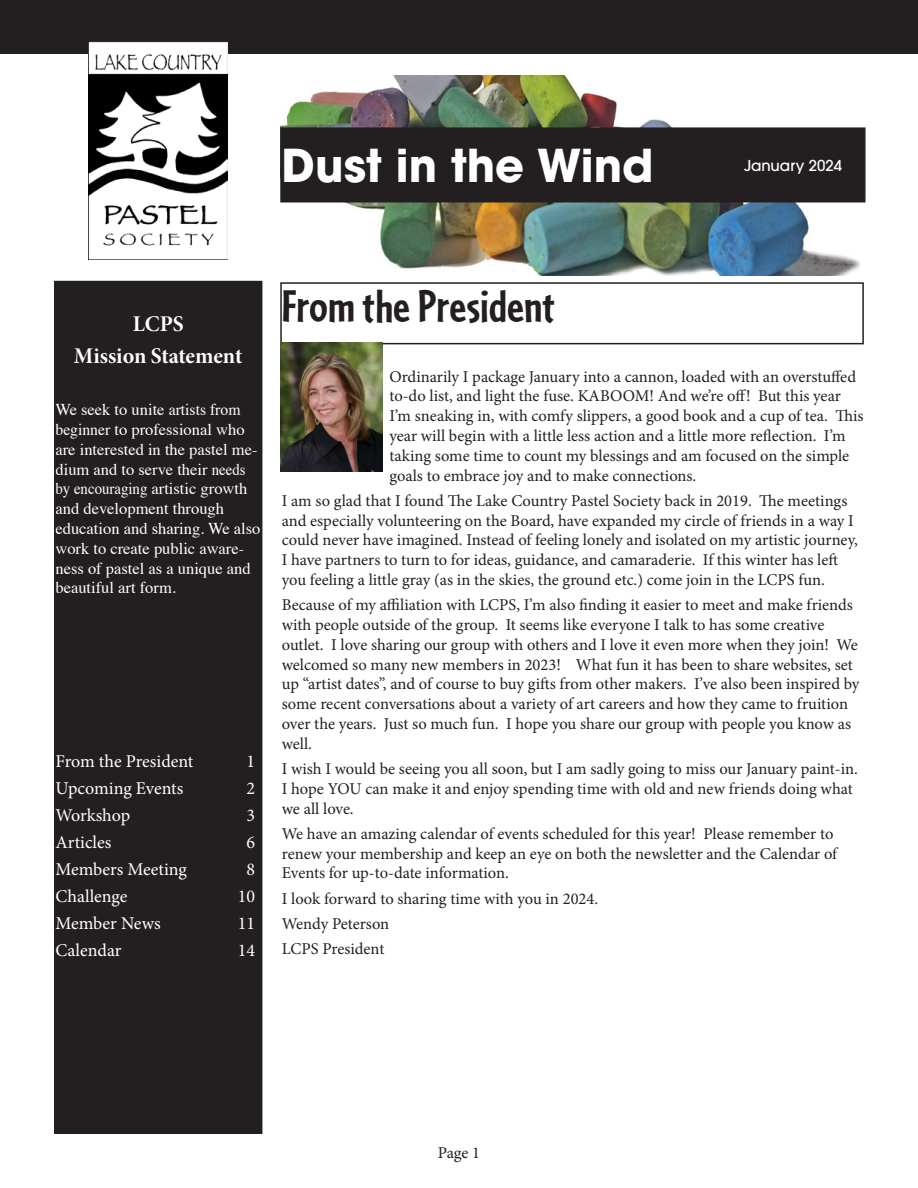
<style>
.page{position:relative;width:918px;height:1188px;background:#fff}
.page>*{position:absolute;margin:0;border:0;box-sizing:border-box;transform-origin:0 0}
.Presidential{font:700 48px "Cafeteria";color:#231f20}
.Newsletter_Title{font:700 45px "ITC Avant Garde Pro";color:#fff}
.Heading{font:22.5px "Minion Pro Bold Subh";letter-spacing:-.005em;color:#fff}
.t1{font:18px "Minion Pro";color:#fff}
.t2{font:16.5px/19.8px "Minion Pro";color:#231f20}
.t3{font:16.5px/19.8px "Times";color:#fff}
.Newsletter_Date{font:500 15px "ITC Avant Garde Pro";color:#fff}
</style>
<div class="page">
<div style="left:1px;top:1px;width:916px;height:52px;background:#231f20"></div>
<div style="left:0;top:0;width:918px;height:54px;border:2px solid #231f20"></div>
<img style="left:89px;top:41px;width:139px;height:219px">
<div style="left:55px;top:282px;width:207px;height:851px;background:#231f20"></div>
<div style="left:54px;top:281px;width:208px;height:853px;border:2px solid #231f20"></div>
<img style="left:280px;top:76px;width:586px;height:200px">
<div style="left:281px;top:128px;width:584px;height:74px;background:#231f20"></div>
<div style="left:280px;top:127px;width:586px;height:75px;border:2px solid #231f20"></div>
<div style="left:280px;top:282px;width:584px;height:62px;border:2px solid #231f20"></div>
<img style="left:280px;top:343px;width:103px;height:128px">
<p class="Newsletter_Title" style="left:282px;top:135px;width:373px">Dust in the Wind</p>
<p class="Newsletter_Date" style="left:744px;top:155px;width:99px">January 2024</p>
<p class="Heading" style="left:133px;top:309px;width:52px">LCPS</p>
<p class="Heading" style="left:74px;top:341px;width:170px">Mission Statement</p>
<p class="t3" style="left:56px;top:398px;width:207px">We seek to unite artists from beginner to professional who are interested in the pastel me&shy;dium and to serve their needs by encouraging artistic growth and development through education and sharing. We also work to create public aware&shy;ness of pastel as a unique and beautiful art form.</p>
<p class="t1" style="left:56px;top:750px;width:139px">From the President</p>
<p class="t1" style="left:246px;top:750px;width:10px">1</p>
<p class="t1" style="left:56px;top:777px;width:129px">Upcoming Events</p>
<p class="t1" style="left:246px;top:777px;width:10px">2</p>
<p class="t1" style="left:56px;top:804px;width:76px">Workshop</p>
<p class="t1" style="left:246px;top:804px;width:10px">3</p>
<p class="t1" style="left:56px;top:831px;width:57px">Articles</p>
<p class="t1" style="left:246px;top:831px;width:10px">6</p>
<p class="t1" style="left:56px;top:858px;width:133px">Members Meeting</p>
<p class="t1" style="left:246px;top:858px;width:10px">8</p>
<p class="t1" style="left:56px;top:885px;width:74px">Challenge</p>
<p class="t1" style="left:238px;top:885px;width:19px">10</p>
<p class="t1" style="left:56px;top:912px;width:107px">Member News</p>
<p class="t1" style="left:238px;top:912px;width:19px">11</p>
<p class="t1" style="left:56px;top:939px;width:68px">Calendar</p>
<p class="t1" style="left:238px;top:939px;width:19px">14</p>
<p class="Presidential" style="left:282px;top:276px;width:275px">From the President</p>
<p class="t2" style="left:389px;top:367px;width:476px">Ordinarily I package January into a cannon, loaded with an overstuffed to-do list, and light the fuse. KABOOM! And we’re off! But this year I’m sneaking in, with comfy slippers, a good book and a cup of tea. This year will begin with a little less action and a little more reflection. I’m taking some time to count my blessings and am focused on the simple goals to embrace joy and to make connections.</p>
<p class="t2" style="left:282px;top:491px;width:578px">I am so glad that I found The Lake Country Pastel Society back in 2019. The meetings and especially volunteering on the Board, have expanded my circle of friends in a way I could never have imagined. Instead of feeling lonely and isolated on my artistic journey, I have partners to turn to for ideas, guidance, and camaraderie. If this winter has left you feeling a little gray (as in the skies, the ground etc.) come join in the LCPS fun.</p>
<p class="t2" style="left:282px;top:595px;width:579px">Because of my affiliation with LCPS, I’m also finding it easier to meet and make friends with people outside of the group. It seems like everyone I talk to has some creative outlet. I love sharing our group with others and I love it even more when they join! We welcomed so many new members in 2023! What fun it has been to share websites, set up “artist dates”, and of course to buy gifts from other makers. I’ve also been inspired by some recent conversations about a variety of art careers and how they came to fruition over the years. Just so much fun. I hope you share our group with people you know as well.</p>
<p class="t2" style="left:282px;top:759px;width:578px">I wish I would be seeing you all soon, but I am sadly going to miss our January paint-in.<br>I hope YOU can make it and enjoy spending time with old and new friends doing what we all love.</p>
<p class="t2" style="left:282px;top:824px;width:557px">We have an amazing calendar of events scheduled for this year! Please remember to renew your membership and keep an eye on both the newsletter and the Calendar of<br>Events for up-to-date information.</p>
<p class="t2" style="left:282px;top:889px;width:318px">I look forward to sharing time with you in 2024.</p>
<p class="t2" style="left:282px;top:914px;width:109px">Wendy Peterson</p>
<p class="t2" style="left:282px;top:939px;width:104px">LCPS President</p>
<p class="t2" style="left:438px;top:1143px;width:44px">Page 1</p>
</div>
